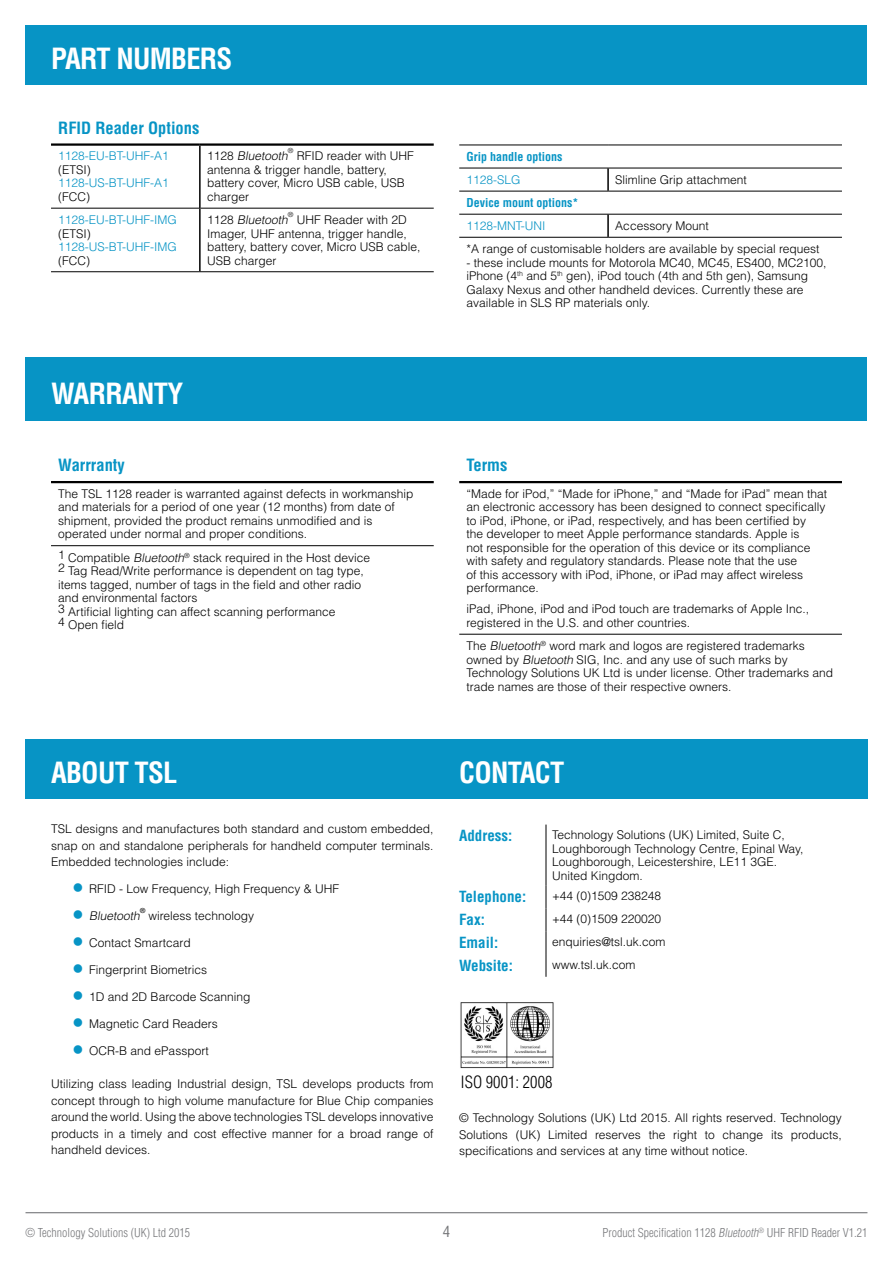
<style>
.page{position:relative;width:893px;height:1263px;background:#fff}
.page>*{position:absolute;margin:0;border:0;box-sizing:border-box;transform-origin:0 0}
.t1{font:700 condensed 28.5px "Helvetica LT Std";letter-spacing:-.025em;color:#fff}
.t2{font:700 condensed 16.5px "Helvetica LT Std";color:#0794c5}
.t3{font:300 condensed 16.5px "Helvetica LT Std";letter-spacing:.005em;color:#000}
.t4{font:700 condensed 15px "Helvetica LT Std";color:#0794c5}
.t5{font:condensed 15px "Helvetica LT Std";color:#77787b}
.t6{font:300 12px/13.5px "Helvetica LT Std";color:#000}
.t7{font:300 12px "Helvetica LT Std";color:#0794c5}
.t8{font:300 condensed 12px "Helvetica LT Std";color:#77787b}
.t9{font:italic 300 12px "Helvetica LT Std";color:#000}
.t10{font:700 condensed 12px "Helvetica LT Std";color:#0794c5}
.t11{font:300 7.05px "Helvetica LT Std";color:#000}
.t12{font:7.05px "Helvetica LT Std";color:#000}
.s1{font-style:normal}
.s2{font-style:italic}
.s3{font-family:"Georgia";font-weight:400;font-size:19.5px;color:#0794c5}
.s4{font-family:"Georgia";font-weight:400;font-style:normal;font-size:19.5px;color:#0794c5}
</style>
<div class="page">
<hr style="left:26px;top:1212px;width:841px;height:1px;background:#77787b">
<div style="left:26px;top:26px;width:841px;height:59px;background:#0794c5"></div>
<img style="left:460px;top:1002px;width:94px;height:66px">
<hr style="left:546px;top:824px;width:1px;height:62px;background:#000">
<svg style="left:546px;top:886px;width:1px;height:91px"></svg>
<div style="left:26px;top:739px;width:471px;height:60px;background:#0794c5"></div>
<div style="left:459px;top:739px;width:408px;height:60px;background:#0794c5"></div>
<hr style="left:51px;top:143px;width:149px;height:3px;background:#000">
<hr style="left:200px;top:143px;width:234px;height:3px;background:#000">
<hr style="left:51px;top:208px;width:148px;height:1px;background:#000">
<hr style="left:201px;top:208px;width:233px;height:1px;background:#000">
<hr style="left:51px;top:271px;width:149px;height:1px;background:#000">
<hr style="left:200px;top:271px;width:234px;height:1px;background:#000">
<hr style="left:199px;top:146px;width:2px;height:62px;background:#000">
<hr style="left:199px;top:208px;width:2px;height:63px;background:#000">
<hr style="left:51px;top:545px;width:383px;height:1px;background:#000">
<hr style="left:51px;top:481px;width:383px;height:2px;background:#000">
<div style="left:26px;top:357px;width:841px;height:64px;background:#0794c5"></div>
<hr style="left:459px;top:634px;width:383px;height:1px;background:#000">
<hr style="left:459px;top:481px;width:383px;height:2px;background:#000">
<hr style="left:459px;top:145px;width:149px;height:1px;background:#000">
<hr style="left:608px;top:145px;width:234px;height:1px;background:#000">
<hr style="left:459px;top:168px;width:149px;height:1px;background:#000">
<hr style="left:608px;top:168px;width:234px;height:1px;background:#000">
<hr style="left:459px;top:191px;width:149px;height:1px;background:#000">
<hr style="left:608px;top:191px;width:234px;height:1px;background:#000">
<hr style="left:459px;top:214px;width:149px;height:1px;background:#000">
<hr style="left:608px;top:214px;width:234px;height:1px;background:#000">
<hr style="left:459px;top:237px;width:149px;height:1px;background:#000">
<hr style="left:608px;top:237px;width:234px;height:1px;background:#000">
<hr style="left:607px;top:168px;width:2px;height:23px;background:#000">
<hr style="left:607px;top:215px;width:2px;height:22px;background:#000">
<h1 class="t1" style="left:51px;top:41px;width:183px">PART NUMBERS</h1>
<h2 class="t2" style="left:58px;top:117px;width:143px">RFID Reader Options</h2>
<p class="t7" style="left:58px;top:149px;width:112px">1128-EU-BT-UHF-A1</p>
<p class="t6" style="left:58px;top:163px;width:34px">(ETSI)</p>
<p class="t7" style="left:58px;top:176px;width:112px">1128-US-BT-UHF-A1</p>
<p class="t6" style="left:58px;top:190px;width:33px">(FCC)</p>
<p class="t7" style="left:58px;top:212px;width:120px">1128-EU-BT-UHF-IMG</p>
<p class="t6" style="left:58px;top:226px;width:34px">(ETSI)</p>
<p class="t7" style="left:58px;top:239px;width:120px">1128-US-BT-UHF-IMG</p>
<p class="t6" style="left:58px;top:253px;width:33px">(FCC)</p>
<p class="t11" style="left:288px;top:147px;width:7px">®</p>
<p class="t6" style="left:207px;top:149px;width:208px;text-indent:90px">RFID reader with UHF antenna &amp; trigger handle, battery, battery cover, Micro USB cable, USB charger</p>
<p class="t9" style="left:207px;top:149px;width:85px"><span class="s1">1 1 2 8</span> Bluetooth</p>
<p class="t11" style="left:288px;top:210px;width:7px">®</p>
<p class="t6" style="left:207px;top:213px;width:215px;text-indent:90px">UHF Reader with 2D<br>Imager, UHF antenna, trigger handle, battery, battery cover, Micro USB cable,<br>USB charger</p>
<p class="t9" style="left:207px;top:212px;width:85px"><span class="s1">1 1 2 8</span> Bluetooth</p>
<h1 class="t1" style="left:51px;top:376px;width:134px">WARRANTY</h1>
<h2 class="t2" style="left:58px;top:455px;width:68px">Warrranty</h2>
<p class="t6" style="left:58px;top:487px;width:357px">The TSL 1128 reader is warranted against defects in workmanship and materials for a period of one year (12 months) from date of shipment, provided the product remains unmodified and is operated under normal and proper conditions.</p>
<p class="t6" style="left:58px;top:550px;width:313px">1 Compatible <span class="s2">Bluetooth</span><sup>®</sup> stack required in the Host device 2 Tag Read/Write performance is dependent on tag type, items tagged, number of tags in the field and other radio and environmental factors<br>3 Artificial lighting can affect scanning performance<br>4 Open field</p>
<p class="t10" style="left:466px;top:149px;width:97px">Grip handle options</p>
<p class="t7" style="left:466px;top:172px;width:56px">1128-SLG</p>
<p class="t6" style="left:615px;top:173px;width:133px">Slimline Grip attachment</p>
<p class="t10" style="left:466px;top:195px;width:113px">Device mount options*</p>
<p class="t7" style="left:466px;top:218px;width:81px">1128-MNT-UNI</p>
<p class="t6" style="left:466px;top:214px;width:355px;line-height:23.1px;text-indent:149px">Accessory Mount<br>*A range of customisable holders are available by special request</p>
<p class="t6" style="left:466px;top:255px;width:361px">- these include mounts for Motorola MC40, MC45, ES400, MC2100, iPhone (4<sup>th</sup> and 5<sup>th</sup> gen), iPod touch (4th and 5th gen), Samsung Galaxy Nexus and other handheld devices. Currently these are available in SLS RP materials only.</p>
<h2 class="t2" style="left:466px;top:455px;width:42px">Terms</h2>
<p class="t6" style="left:466px;top:487px;width:362px">“Made for iPod,” “Made for iPhone,” and “Made for iPad” mean that an electronic accessory has been designed to connect specifically to iPod, iPhone, or iPad, respectively, and has been certified by<br>the developer to meet Apple performance standards. Apple is<br>not responsible for the operation of this device or its compliance with safety and regulatory standards. Please note that the use<br>of this accessory with iPod, iPhone, or iPad may affect wireless performance.</p>
<p class="t6" style="left:466px;top:602px;width:344px">iPad, iPhone, iPod and iPod touch are trademarks of Apple Inc., registered in the U.S. and other countries.</p>
<p class="t6" style="left:466px;top:639px;width:368px">The <span class="s2">Bluetooth</span><sup>®</sup> word mark and logos are registered trademarks owned by <span class="s2">Bluetooth</span> SIG, Inc. and any use of such marks by Technology Solutions UK Ltd is under license. Other trademarks and trade names are those of their respective owners.</p>
<h1 class="t1" style="left:51px;top:755px;width:128px">ABOUT TSL</h1>
<h1 class="t1" style="left:459px;top:755px;width:107px">CONTACT</h1>
<p class="t6" style="left:51px;top:820px;width:384px;line-height:16.5px;text-align:justify">TSL designs and manufactures both standard and custom embedded, snap on and standalone peripherals for handheld computer terminals.<br>Embedded technologies include:</p>
<p class="t6" style="left:72px;top:882px;width:268px"><span class="s3">●</span> RFID - Low Frequency, High Frequency &amp; UHF</p>
<p class="t9" style="left:72px;top:908px;width:72px"><span class="s4">●</span> Bluetooth</p>
<p class="t12" style="left:140px;top:907px;width:7px">®</p>
<p class="t6" style="left:148px;top:909px;width:107px">wireless technology</p>
<p class="t6" style="left:72px;top:936px;width:120px"><span class="s3">●</span> Contact Smartcard</p>
<p class="t6" style="left:72px;top:963px;width:137px"><span class="s3">●</span> Fingerprint Biometrics</p>
<p class="t6" style="left:72px;top:990px;width:180px"><span class="s3">●</span> 1D and 2D Barcode Scanning</p>
<p class="t6" style="left:72px;top:1017px;width:147px"><span class="s3">●</span> Magnetic Card Readers</p>
<p class="t6" style="left:72px;top:1044px;width:138px"><span class="s3">●</span> OCR-B and ePassport</p>
<p class="t6" style="left:51px;top:1075px;width:384px;line-height:16.5px;text-align:justify">Utilizing class leading Industrial design, TSL develops products from concept through to high volume manufacture for Blue Chip companies around the world. Using the above technologies TSL develops innovative products in a timely and cost effective manner for a broad range of handheld devices.</p>
<p class="t4" style="left:459px;top:826px;width:55px">Address:</p>
<p class="t6" style="left:552px;top:828px;width:253px">Technology Solutions (UK) Limited, Suite C, Loughborough Technology Centre, Epinal Way, Loughborough, Leicestershire, LE11 3GE.<br>United Kingdom.</p>
<p class="t4" style="left:459px;top:887px;width:69px">Telephone:</p>
<p class="t6" style="left:552px;top:889px;width:111px">+44 (0)1509 238248</p>
<p class="t4" style="left:459px;top:910px;width:27px">Fax:</p>
<p class="t6" style="left:552px;top:912px;width:111px">+44 (0)1509 220020</p>
<p class="t4" style="left:459px;top:933px;width:41px">Email:</p>
<p class="t6" style="left:552px;top:935px;width:115px">enquiries@tsl.uk.com</p>
<p class="t4" style="left:459px;top:956px;width:55px">Website:</p>
<p class="t6" style="left:552px;top:957px;width:85px">www.tsl.uk.com</p>
<h2 class="t3" style="left:461px;top:1072px;width:93px">ISO 9001: 2008</h2>
<p class="t6" style="left:459px;top:1110px;width:384px;line-height:16.5px;text-align:justify">© Technology Solutions (UK) Ltd 2015. All rights reserved. Technology Solutions (UK) Limited reserves the right to change its products, specifications and services at any time without notice.</p>
<p class="t8" style="left:26px;top:1225px;width:166px">© Technology Solutions (UK) Ltd 2015</p>
<p class="t5" style="left:443px;top:1222px;width:9px">4</p>
<p class="t8" style="left:603px;top:1225px;width:266px">Product Specification 1128 <span class="s2">Bluetooth</span><sup>®</sup> UHF RFID Reader V1.21</p>
</div>
